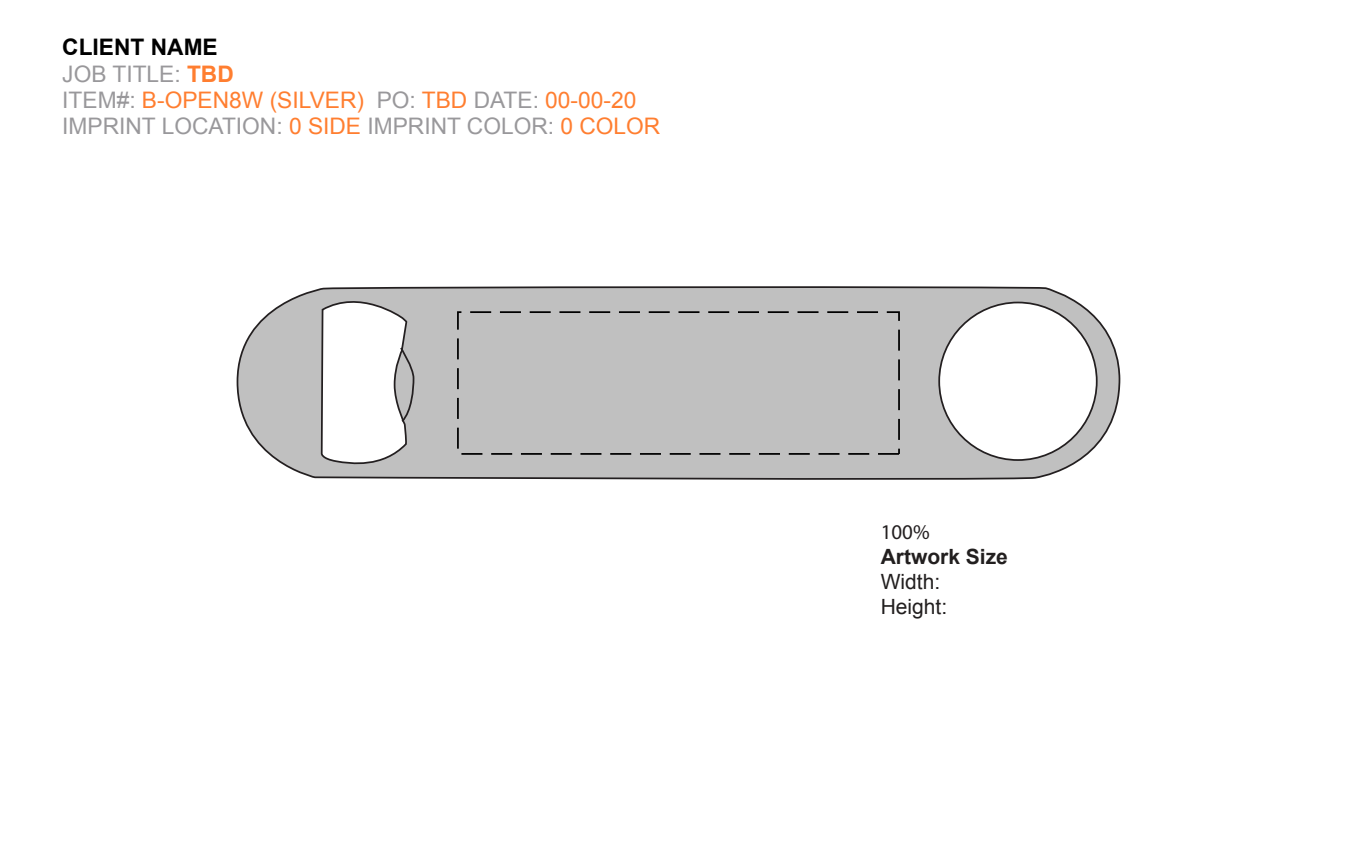
<style>
.page{position:relative;width:1366px;height:857px;background:#fff}
.page>*{position:absolute;margin:0;border:0;box-sizing:border-box;transform-origin:0 0}
.t1{font:22.75px/26.2px "Arial";color:#99989b}
.t2{font:21px/25.2px "Arial";color:#221f1f}
.t3{font:700 21px "Arial";color:#221f1f}
.t4{font:21px "Myriad Pro";color:#231f20}
.s1{font-weight:700;color:#000}
.s2{font-weight:700;color:#ff7e30}
.s3{color:#ff7e30}
</style>
<div class="page">
<svg style="left:237px;top:286px;width:883px;height:194px"></svg>
<svg style="left:399px;top:346px;width:16px;height:78px"></svg>
<div style="left:457px;top:311px;width:443px;height:144px;border:2px dashed #000"></div>
<p class="t1" style="left:62px;top:34px;width:599px"><span class="s1">CLIENT NAME<br></span>JOB TITLE: <span class="s2">TBD<br></span>ITEM#: <span class="s3">B-OPEN8W (SILVER)</span> PO: <span class="s3">TBD</span> DATE: <span class="s3">00-00-20<br></span>IMPRINT LOCATION: <span class="s3">0 SIDE</span> IMPRINT COLOR: <span class="s3">0 COLOR</span></p>
<p class="t4" style="left:880px;top:519px;width:50px">100%</p>
<p class="t3" style="left:880px;top:542px;width:129px">Artwork Size</p>
<p class="t2" style="left:880px;top:569px;width:68px">Width:<br>Height:</p>
</div>
